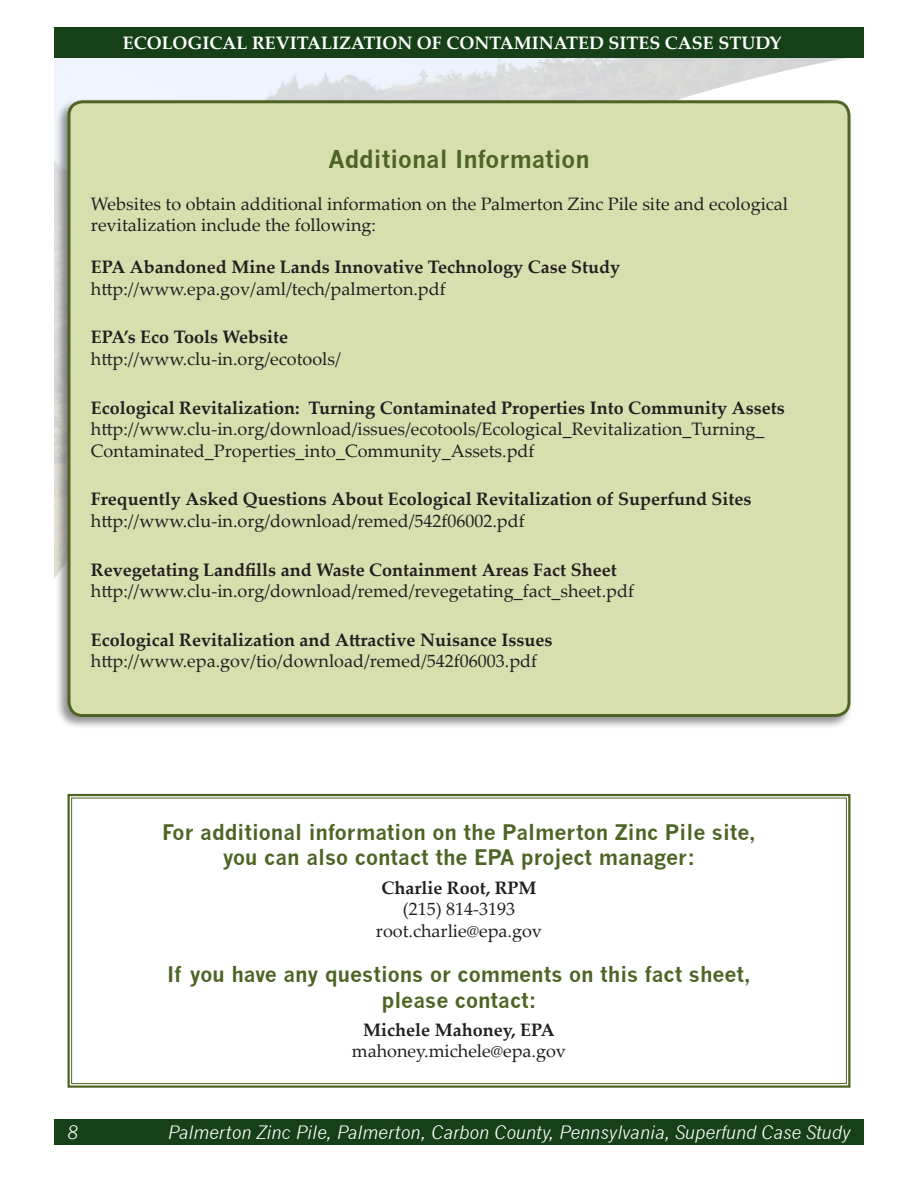
<style>
.page{position:relative;width:918px;height:1188px;background:#fff}
.page>*{position:absolute;margin:0;border:0;box-sizing:border-box;transform-origin:0 0}
.textBoxHeading{font:700 24px "News Gothic";color:#4e6425}
.textBoxHeading-2{font:700 21px/25.2px "News Gothic";color:#4e6425;text-align:center}
.Paragraph_Style_1{font:18px/21.6px "Palatino Linotype";color:#231f20}
.Paragraph_Style_1-2{font:700 18px "Palatino Linotype";color:#231f20}
.t1{font:italic 18px "News Gothic";color:#fff}
.t2{font:700 18px "Palatino Linotype";color:#fff}
</style>
<div class="page">
<div style="left:54px;top:1119px;width:810px;height:26px;background:#164017"></div>
<img style="left:54px;top:57px;width:807px;height:522px">
<div style="left:54px;top:27px;width:810px;height:30px;background:#164017"></div>
<div style="left:55px;top:97px;width:799px;height:633px;background:#231f20;opacity:.5"></div>
<div style="left:69px;top:102px;width:780px;height:614px;background:#d7dfaf;border-radius:14px"></div>
<div style="left:68px;top:100px;width:782px;height:617px;border:3px solid #4e6425;border-radius:14px"></div>
<svg style="left:67px;top:793px;width:784px;height:295px"></svg>
<p class="t2" style="left:123px;top:30px;width:660px">ECOLOGICAL REVITALIZATION OF CONTAMINATED SITES CASE STUDY</p>
<p class="textBoxHeading" style="left:328px;top:145px;width:263px">Additional Information</p>
<p class="Paragraph_Style_1" style="left:91px;top:192px;width:699px">Websites to obtain additional information on the Palmerton Zinc Pile site and ecological revitalization include the following:</p>
<p class="Paragraph_Style_1-2" style="left:91px;top:254px;width:531px">EPA Abandoned Mine Lands Innovative Technology Case Study</p>
<p class="Paragraph_Style_1" style="left:91px;top:277px;width:356px">http://www.epa.gov/aml/tech/palmerton.pdf</p>
<p class="Paragraph_Style_1-2" style="left:91px;top:325px;width:199px">EPA’s Eco Tools Website</p>
<p class="Paragraph_Style_1" style="left:91px;top:347px;width:252px">http://www.clu-in.org/ecotools/</p>
<p class="Paragraph_Style_1-2" style="left:91px;top:395px;width:695px">Ecological Revitalization: Turning Contaminated Properties Into Community Assets</p>
<p class="Paragraph_Style_1" style="left:91px;top:418px;width:675px">http://www.clu-in.org/download/issues/ecotools/Ecological_Revitalization_Turning_<br>Contaminated_Properties_into_Community_Assets.pdf</p>
<p class="Paragraph_Style_1-2" style="left:91px;top:487px;width:662px">Frequently Asked Questions About Ecological Revitalization of Superfund Sites</p>
<p class="Paragraph_Style_1" style="left:91px;top:509px;width:435px">http://www.clu-in.org/download/remed/542f06002.pdf</p>
<p class="Paragraph_Style_1-2" style="left:91px;top:557px;width:527px">Revegetating Landfills and Waste Containment Areas Fact Sheet</p>
<p class="Paragraph_Style_1" style="left:91px;top:580px;width:545px">http://www.clu-in.org/download/remed/revegetating_fact_sheet.pdf</p>
<p class="Paragraph_Style_1-2" style="left:91px;top:627px;width:463px">Ecological Revitalization and Attractive Nuisance Issues</p>
<p class="Paragraph_Style_1" style="left:91px;top:650px;width:448px">http://www.epa.gov/tio/download/remed/542f06003.pdf</p>
<p class="textBoxHeading-2" style="left:162px;top:819px;width:595px">For additional information on the Palmerton Zinc Pile site, you can also contact the EPA project manager:</p>
<p class="Paragraph_Style_1-2" style="left:381px;top:875px;width:157px">Charlie Root, RPM</p>
<p class="Paragraph_Style_1" style="left:403px;top:898px;width:114px">(215) 814-3193</p>
<p class="Paragraph_Style_1" style="left:376px;top:919px;width:168px">root.charlie@epa.gov</p>
<p class="textBoxHeading-2" style="left:167px;top:962px;width:585px">If you have any questions or comments on this fact sheet, please contact:</p>
<p class="Paragraph_Style_1-2" style="left:363px;top:1017px;width:193px">Michele Mahoney, EPA</p>
<p class="Paragraph_Style_1" style="left:352px;top:1040px;width:216px">mahoney.michele@epa.gov</p>
<p class="t1" style="left:68px;top:1121px;width:13px">8</p>
<p class="t1" style="left:168px;top:1121px;width:684px">Palmerton Zinc Pile, Palmerton, Carbon County, Pennsylvania, Superfund Case Study</p>
</div>
